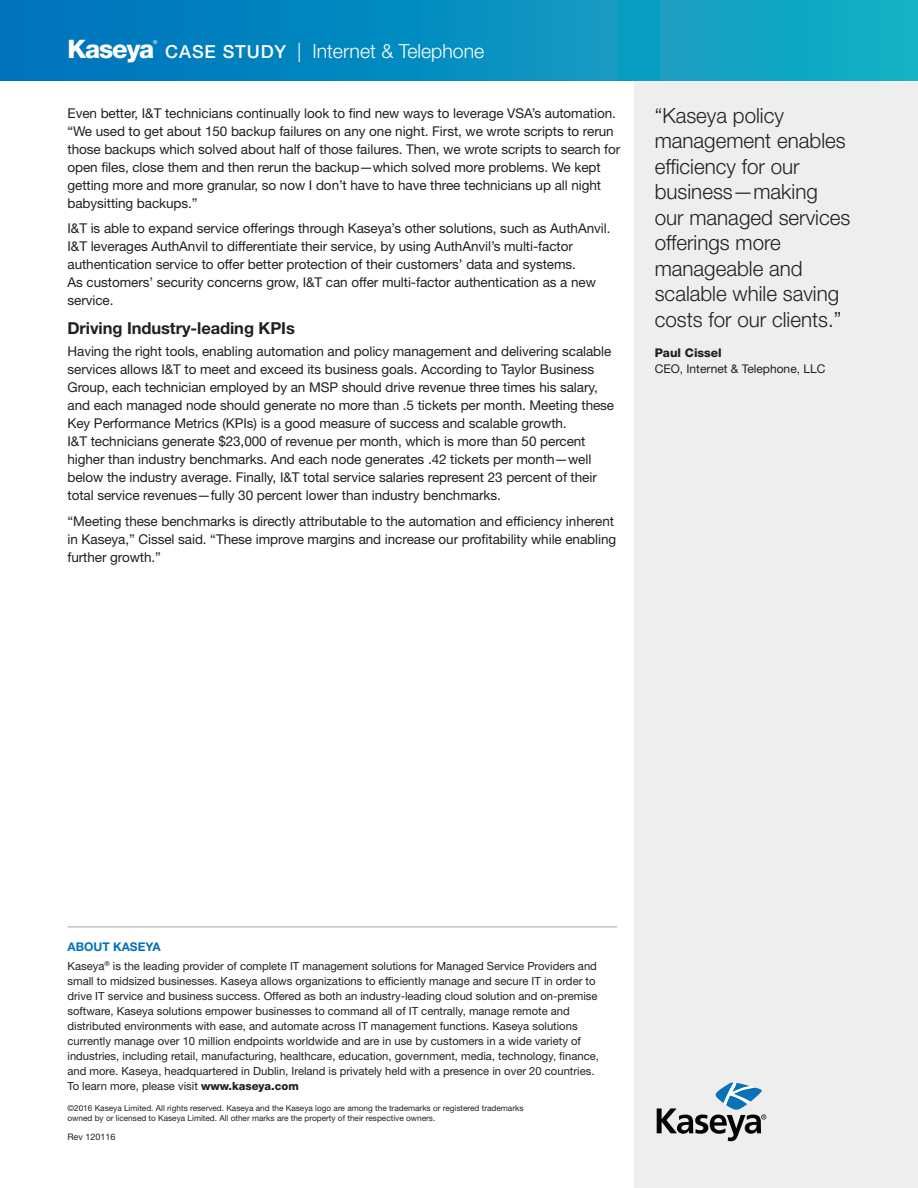
<style>
.page{position:relative;width:918px;height:1188px;background:#fff}
.page>*{position:absolute;margin:0;border:0;box-sizing:border-box;transform-origin:0 0}
.t1{font:800 25.5px "Helvetica Neue";letter-spacing:-.045em;color:#fff}
.t2{font:300 21px/25.5px "Helvetica Neue";color:#231f20}
.t3{font:300 19.5px "Helvetica Neue";color:#fff}
.t4{font:700 16.5px "Helvetica Neue";letter-spacing:-.005em;color:#231f20}
.t5{font:13.5px/18px "Helvetica Neue";letter-spacing:-.005em;color:#231f20}
.t6{font:12px "Helvetica Neue";color:#231f20}
.t7{font:700 12px "Helvetica Neue";color:#0072bc}
.t8{font:800 12px "Helvetica Neue";color:#231f20}
.t9{font:11.25px/15px "Helvetica Neue";color:#231f20}
.t10{font:9px "Helvetica Neue";color:#231f20}
.t11{font:8.25px/10.5px "Helvetica Neue";color:#231f20}
.t12{font:5.4px "Helvetica Neue";color:#fff}
.s1{font-weight:500;font-size:18px}
.s2{font-weight:800}
</style>
<div class="page">
<div style="left:634px;top:0;width:284px;height:1188px;background:#eeeeef"></div>
<div style="left:0;top:0;width:918px;height:81px;background:linear-gradient(to right,#0070bc,#16b0c5)"></div>
<svg style="left:657px;top:1083px;width:109px;height:58px"></svg>
<hr style="left:68px;top:926px;width:549px;height:2px;background:#c2c2c3">
<h1 class="t1" style="left:68px;top:39px;width:88px">Kaseya</h1>
<p class="t12" style="left:153px;top:40px;width:6px">®</p>
<h3 class="t3" style="left:165px;top:44px;width:321px"><span class="s1">CASE STUDY</span> | Internet &amp; Telephone</h3>
<p class="t5" style="left:68px;top:105px;width:554px">Even better, I&amp;T technicians continually look to find new ways to leverage VSA’s automation. “We used to get about 150 backup failures on any one night. First, we wrote scripts to rerun those backups which solved about half of those failures. Then, we wrote scripts to search for open files, close them and then rerun the backup—which solved more problems. We kept getting more and more granular, so now I don’t have to have three technicians up all night babysitting backups.”</p>
<p class="t5" style="left:68px;top:221px;width:544px">I&amp;T is able to expand service offerings through Kaseya’s other solutions, such as AuthAnvil.<br>I&amp;T leverages AuthAnvil to differentiate their service, by using AuthAnvil’s multi-factor authentication service to offer better protection of their customers’ data and systems.<br>As customers’ security concerns grow, I&amp;T can offer multi-factor authentication as a new service.</p>
<p class="t4" style="left:68px;top:322px;width:229px">Driving Industry-leading KPIs</p>
<p class="t5" style="left:68px;top:344px;width:548px">Having the right tools, enabling automation and policy management and delivering scalable services allows I&amp;T to meet and exceed its business goals. According to Taylor Business Group, each technician employed by an MSP should drive revenue three times his salary, and each managed node should generate no more than .5 tickets per month. Meeting these Key Performance Metrics (KPIs) is a good measure of success and scalable growth.<br>I&amp;T technicians generate $23,000 of revenue per month, which is more than 50 percent higher than industry benchmarks. And each node generates .42 tickets per month—well below the industry average. Finally, I&amp;T total service salaries represent 23 percent of their total service revenues—fully 30 percent lower than industry benchmarks.</p>
<p class="t5" style="left:68px;top:513px;width:550px">“Meeting these benchmarks is directly attributable to the automation and efficiency inherent in Kaseya,” Cissel said. “These improve margins and increase our profitability while enabling further growth.”</p>
<h2 class="t2" style="left:655px;top:105px;width:197px">“Kaseya policy management enables efficiency for our business—making our managed services offerings more manageable and scalable while saving costs for our clients.”</h2>
<p class="t8" style="left:655px;top:348px;width:69px">Paul Cissel</p>
<p class="t6" style="left:655px;top:365px;width:172px">CEO, Internet &amp; Telephone, LLC</p>
<p class="t7" style="left:68px;top:942px;width:95px">ABOUT KASEYA</p>
<p class="t9" style="left:67px;top:960px;width:533px">Kaseya<sup>®</sup> is the leading provider of complete IT management solutions for Managed Service Providers and small to midsized businesses. Kaseya allows organizations to efficiently manage and secure IT in order to drive IT service and business success. Offered as both an industry-leading cloud solution and on-premise software, Kaseya solutions empower businesses to command all of IT centrally, manage remote and distributed environments with ease, and automate across IT management functions. Kaseya solutions currently manage over 10 million endpoints worldwide and are in use by customers in a wide variety of industries, including retail, manufacturing, healthcare, education, government, media, technology, finance, and more. Kaseya, headquartered in Dublin, Ireland is privately held with a presence in over 20 countries.<br>To learn more, please visit <span class="s2">www.kaseya.com</span></p>
<p class="t11" style="left:67px;top:1103px;width:458px">©2016 Kaseya Limited. All rights reserved. Kaseya and the Kaseya logo are among the trademarks or registered trademarks owned by or licensed to Kaseya Limited. All other marks are the property of their respective owners.</p>
<p class="t10" style="left:68px;top:1134px;width:50px">Rev 120116</p>
</div>
